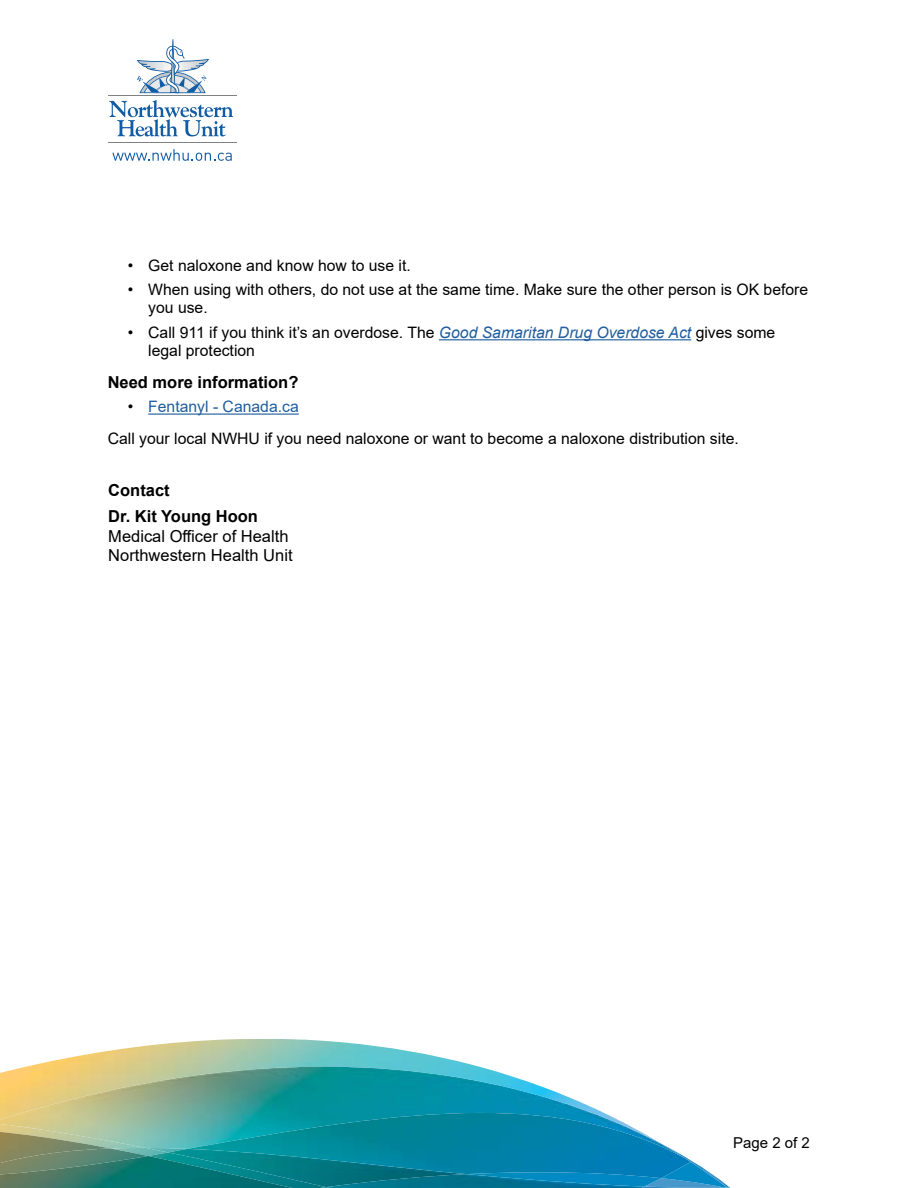
<style>
.page{position:relative;width:918px;height:1188px;background:#fff}
.page>*{position:absolute;margin:0;border:0;box-sizing:border-box;transform-origin:0 0}
.t1{font:16.5px/19.5px "Arial";color:#000}
.t2{font:700 16.5px/26.2px "Arial";color:#000}
.t3{font:15.75px/18px "Arial";color:#000}
.t4{font:15px "Arial";color:#000}
.s1{font-style:italic;color:#215e9e}
.s2{color:#215e9e}
</style>
<div class="page">
<img style="left:25px;top:1040px;width:455px;height:27px">
<img style="left:0;top:1067px;width:604px;height:81px">
<img style="left:661px;top:1162px;width:66px;height:25px">
<img style="left:0;top:1148px;width:148px;height:8px">
<img style="left:644px;top:1187px;width:80px;height:1px">
<img style="left:146px;top:1148px;width:42px;height:4px">
<img style="left:644px;top:1178px;width:17px;height:9px">
<img style="left:188px;top:1113px;width:503px;height:65px">
<img style="left:0;top:1156px;width:303px;height:32px">
<img style="left:0;top:1156px;width:148px;height:21px">
<img style="left:326px;top:1174px;width:318px;height:14px">
<img style="left:168px;top:1149px;width:299px;height:38px">
<hr style="left:108px;top:142px;width:129px;height:1px;background:#808183">
<svg style="left:112px;top:149px;width:120px;height:12px"></svg>
<svg style="left:109px;top:100px;width:124px;height:36px"></svg>
<hr style="left:108px;top:95px;width:129px;height:1px;background:#808183">
<svg style="left:137px;top:39px;width:72px;height:54px"></svg>
<hr style="left:439px;top:339px;width:252px;height:1px;background:#215e9e">
<hr style="left:148px;top:414px;width:151px;height:1px;background:#215e9e">
<p class="t3" style="left:128px;top:256px;width:284px">• Get naloxone and know how to use it.</p>
<p class="t3" style="left:148px;top:281px;width:662px;text-indent:-20px">• When using with others, do not use at the same time. Make sure the other person is OK before you use.</p>
<p class="t3" style="left:148px;top:324px;width:629px;text-indent:-20px">• Call 911 if you think it’s an overdose. The <span class="s1">Good Samaritan Drug Overdose Act</span> gives some legal protection</p>
<p class="t2" style="left:108px;top:369px;width:192px">Need more information?</p>
<p class="t3" style="left:108px;top:391px;width:633px;line-height:31.5px;text-indent:20px">• <span class="s2">Fentanyl - Canada.ca<br></span>Call your local NWHU if you need naloxone or want to become a naloxone distribution site.</p>
<p class="t2" style="left:108px;top:477px;width:151px">Contact<br>Dr. Kit Young Hoon</p>
<p class="t1" style="left:108px;top:526px;width:186px">Medical Officer of Health<br>Northwestern Health Unit</p>
<p class="t4" style="left:733px;top:1132px;width:78px">Page 2 of 2</p>
</div>
